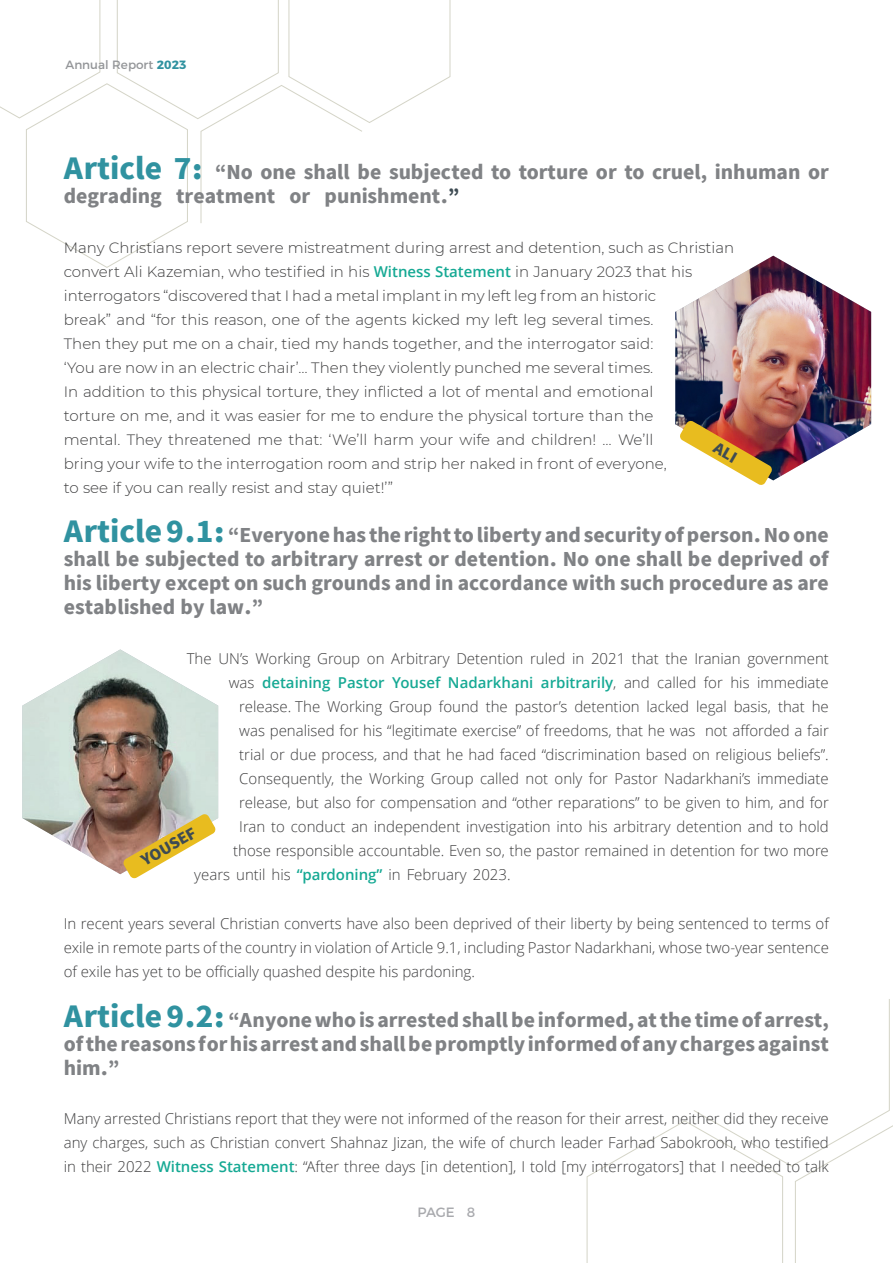
<style>
.page{position:relative;width:893px;height:1263px;background:#fff}
.page>*{position:absolute;margin:0;border:0;box-sizing:border-box;transform-origin:0 0}
.t1{font:800 19.5px/24px "Anjoman";color:#808285;text-align:justify}
.t2{font:300 15px/24px "Open Sans";color:#3e3e3f;text-align:justify}
.t3{font:300 15px/24px "Montserrat";color:#3e3e3f}
.t4{font:600 15px "Open Sans";color:#16a994}
.t5{font:800 15px "Anjoman";color:#3e4b53}
.t6{font:13.5px "Montserrat";color:#a8a9ad}
.t7{font:12px "Montserrat";color:#939598}
.s1{font-weight:700;color:#3092a0}
.s2{font-size:30px;color:#3092a0}
.s3{color:#3e4b53}
.s4{font-family:"Open Sans";font-weight:600;color:#16a994}
.s5{font-weight:300;color:#3e3e3f}
.s6{font-weight:600;color:#16a994}
</style>
<div class="page">
<svg style="left:0;top:0;width:451px;height:268px"></svg>
<svg style="left:586px;top:999px;width:307px;height:264px"></svg>
<svg style="left:22px;top:649px;width:196px;height:230px"></svg>
<img style="left:675px;top:256px;width:196px;height:229px">
<p class="t7" style="left:65px;top:55px;width:122px">Annual Report <span class="s1">2023</span></p>
<h1 class="t1" style="left:64px;top:160px;width:767px"><span class="s2">Article 7:</span> “No one shall be subjected to torture or to cruel, inhuman or degrading treatment or punishment.<span class="s3">”</span></h1>
<p class="t3" style="left:64px;top:235px;width:672px">Many Christians report severe mistreatment during arrest and detention, such as Christian convert Ali Kazemian, who testified in his <span class="s4">Witness Statement</span> in January 2023 that his interrogators “discovered that I had a metal implant in my left leg from an historic<br>break” and “for this reason, one of the agents kicked my left leg several times.<br>Then they put me on a chair, tied my hands together, and the interrogator said:<br>‘You are now in an electric chair’… Then they violently punched me several times.<br>In addition to this physical torture, they inflicted a lot of mental and emotional<br>torture on me, and it was easier for me to endure the physical torture than the<br>mental. They threatened me that: ‘We’ll harm your wife and children! … We’ll<br>bring your wife to the interrogation room and strip her naked in front of everyone,<br>to see if you can really resist and stay quiet!’”</p>
<p class="t1" style="left:64px;top:523px;width:767px"><span class="s2">Article 9.1:</span> “Everyone has the right to liberty and security of person. No one shall be subjected to arbitrary arrest or detention. No one shall be deprived of his liberty except on such grounds and in accordance with such procedure as are established by law.”</p>
<p class="t2" style="left:187px;top:646px;width:644px">The UN’s Working Group on Arbitrary Detention ruled in 2021 that the Iranian government</p>
<p class="t4" style="left:229px;top:672px;width:602px"><span class="s5">was</span> detaining Pastor Yousef Nadarkhani arbitrarily<span class="s5">, and called for his immediate</span></p>
<p class="t2" style="left:239px;top:694px;width:591px">release. The Working Group found the pastor’s detention lacked legal basis, that he</p>
<p class="t2" style="left:239px;top:718px;width:591px">was penalised for his “legitimate exercise” of freedoms, that he was not afforded a fair</p>
<p class="t2" style="left:239px;top:742px;width:591px">trial or due process, and that he had faced “discrimination based on religious beliefs”.</p>
<p class="t2" style="left:239px;top:766px;width:591px">Consequently, the Working Group called not only for Pastor Nadarkhani’s immediate</p>
<p class="t2" style="left:239px;top:790px;width:591px">release, but also for compensation and “other reparations” to be given to him, and for</p>
<p class="t2" style="left:239px;top:814px;width:591px">Iran to conduct an independent investigation into his arbitrary detention and to hold</p>
<p class="t2" style="left:233px;top:838px;width:597px">those responsible accountable. Even so, the pastor remained in detention for two more</p>
<p class="t2" style="left:194px;top:862px;width:318px">years until his <span class="s6">“pardoning”</span> in February 2023.</p>
<p class="t2" style="left:64px;top:911px;width:767px">In recent years several Christian converts have also been deprived of their liberty by being sentenced to terms of exile in remote parts of the country in violation of Article 9.1, including Pastor Nadarkhani, whose two-year sentence of exile has yet to be officially quashed despite his pardoning.</p>
<h1 class="t1" style="left:64px;top:1008px;width:767px"><span class="s2">Article 9.2:</span> “Anyone who is arrested shall be informed, at the time of arrest, of the reasons for his arrest and shall be promptly informed of any charges against him.”</h1>
<p class="t2" style="left:64px;top:1106px;width:767px">Many arrested Christians report that they were not informed of the reason for their arrest, neither did they receive any charges, such as Christian convert Shahnaz Jizan, the wife of church leader Farhad Sabokrooh, who testified in their 2022 <span class="s6">Witness Statement</span>: “After three days [in detention], I told [my interrogators] that I needed to talk</p>
<p class="t5" style="left:138px;top:854px;width:62px;rotate:-30deg">YOUSEF</p>
<p class="t6" style="left:418px;top:1201px;width:59px">PAGE 8</p>
</div>
